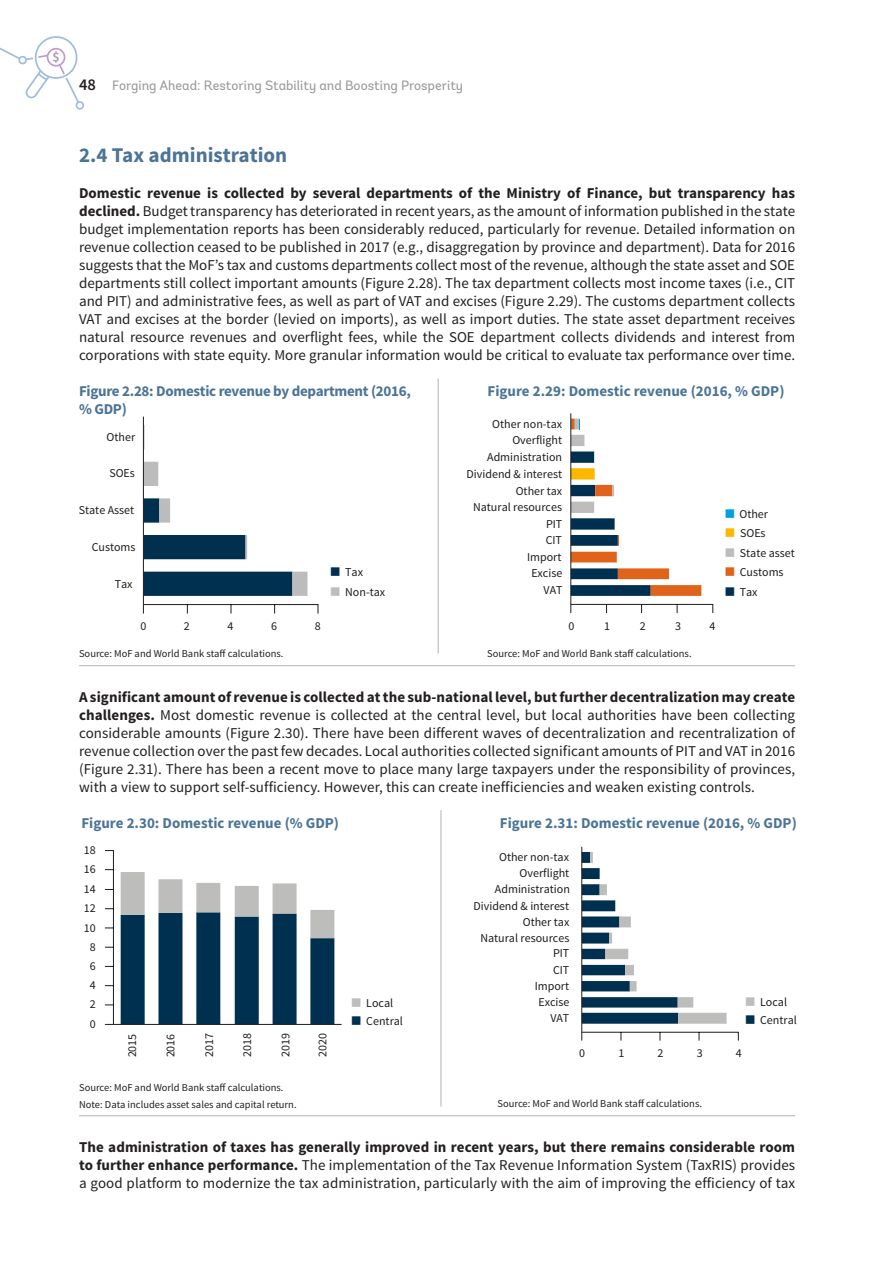
<style>
.page{position:relative;width:893px;height:1263px;background:#fff}
.page>*{position:absolute;margin:0;border:0;box-sizing:border-box;transform-origin:0 0}
.BODY{font:700 21px "Source Sans Pro";color:#4c7496}
.BODY-2{font:15px/18px "Source Sans Pro";letter-spacing:.005em;color:#231f20;text-align:justify}
.TABLE___FIG{font:700 15px "Source Sans Pro";color:#4c7496}
.TABLE___FIG-2{font:700 15px "Source Sans Pro";letter-spacing:-.02em;color:#4c7496}
.t1{font:13.5px "Andes";color:#97999c}
.t2{font:12px "Source Sans Pro";color:#1d1d1b}
.t3{font:10.5px "Source Sans Pro";color:#231f20}
.s1{font-family:"Source Sans Pro";font-weight:600;font-size:16.5px;color:#231f20}
.s2{font-weight:700}
.s3{color:#003050}
.s4{color:#bdbdbc}
.s5{color:#009fe3}
.s6{color:#fbb800}
.s7{color:#df631a}
</style>
<div class="page">
<svg style="left:0;top:36px;width:84px;height:74px"></svg>
<hr style="left:438px;top:379px;width:1px;height:274px;background:#b2b3b7">
<hr style="left:79px;top:665px;width:716px;height:1px;background:#b2b3b7">
<svg style="left:143px;top:604px;width:175px;height:10px"></svg>
<svg style="left:144px;top:425px;width:163px;height:171px"></svg>
<hr style="left:143px;top:417px;width:1px;height:196px;background:#1d1d1b">
<svg style="left:570px;top:604px;width:143px;height:9px"></svg>
<svg style="left:572px;top:419px;width:129px;height:177px"></svg>
<hr style="left:571px;top:413px;width:1px;height:200px;background:#1d1d1b">
<hr style="left:441px;top:810px;width:1px;height:296px;background:#b2b3b7">
<hr style="left:79px;top:1115px;width:716px;height:1px;background:#b2b3b7">
<svg style="left:581px;top:1032px;width:158px;height:9px"></svg>
<svg style="left:582px;top:852px;width:145px;height:172px"></svg>
<hr style="left:581px;top:847px;width:1px;height:193px;background:#1d1d1b">
<svg style="left:105px;top:850px;width:9px;height:174px"></svg>
<svg style="left:121px;top:872px;width:213px;height:152px"></svg>
<hr style="left:105px;top:1024px;width:237px;height:1px;background:#1d1d1b">
<p class="t1" style="left:79px;top:77px;width:386px"><span class="s1">48</span> Forging Ahead: Restoring Stability and Boosting Prosperity</p>
<p class="BODY" style="left:79px;top:142px;width:210px">2.4 Tax administration</p>
<p class="BODY-2" style="left:79px;top:184px;width:718px"><span class="s2">Domestic revenue is collected by several departments of the Ministry of Finance, but transparency has declined.</span> Budget transparency has deteriorated in recent years, as the amount of information published in the state budget implementation reports has been considerably reduced, particularly for revenue. Detailed information on revenue collection ceased to be published in 2017 (e.g., disaggregation by province and department). Data for 2016 suggests that the MoF’s tax and customs departments collect most of the revenue, although the state asset and SOE departments still collect important amounts (Figure 2.28). The tax department collects most income taxes (i.e., CIT and PIT) and administrative fees, as well as part of VAT and excises (Figure 2.29). The customs department collects VAT and excises at the border (levied on imports), as well as import duties. The state asset department receives natural resource revenues and overflight fees, while the SOE department collects dividends and interest from corporations with state equity. More granular information would be critical to evaluate tax performance over time.</p>
<p class="TABLE___FIG-2" style="left:79px;top:381px;width:333px">Figure 2.28: Domestic revenue by department (2016,</p>
<p class="TABLE___FIG" style="left:79px;top:399px;width:49px">% GDP)</p>
<p class="TABLE___FIG" style="left:488px;top:381px;width:298px">Figure 2.29: Domestic revenue (2016, % GDP)</p>
<p class="t2" style="left:107px;top:429px;width:30px">Other</p>
<p class="t2" style="left:109px;top:466px;width:27px">SOEs</p>
<p class="t2" style="left:79px;top:503px;width:57px">State Asset</p>
<p class="t2" style="left:92px;top:539px;width:45px">Customs</p>
<p class="t2" style="left:115px;top:576px;width:19px">Tax</p>
<p class="t2" style="left:140px;top:618px;width:7px">0</p>
<p class="t2" style="left:184px;top:618px;width:7px">2</p>
<p class="t2" style="left:228px;top:618px;width:7px">4</p>
<p class="t2" style="left:271px;top:618px;width:7px">6</p>
<p class="t2" style="left:315px;top:618px;width:7px">8</p>
<p class="t2" style="left:330px;top:565px;width:35px"><span class="s3">■</span> Tax</p>
<p class="t2" style="left:330px;top:584px;width:57px"><span class="s4">■</span> Non-tax</p>
<p class="t2" style="left:492px;top:416px;width:71px">Other non-tax</p>
<p class="t2" style="left:512px;top:433px;width:51px">Overflight</p>
<p class="t2" style="left:487px;top:450px;width:76px">Administration</p>
<p class="t2" style="left:467px;top:466px;width:97px">Dividend &amp; interest</p>
<p class="t2" style="left:516px;top:483px;width:48px">Other tax</p>
<p class="t2" style="left:473px;top:500px;width:91px">Natural resources</p>
<p class="t2" style="left:546px;top:516px;width:18px">PIT</p>
<p class="t2" style="left:546px;top:533px;width:18px">CIT</p>
<p class="t2" style="left:527px;top:549px;width:36px">Import</p>
<p class="t2" style="left:531px;top:566px;width:33px">Excise</p>
<p class="t2" style="left:544px;top:583px;width:20px">VAT</p>
<p class="t2" style="left:569px;top:618px;width:7px">0</p>
<p class="t2" style="left:604px;top:618px;width:7px">1</p>
<p class="t2" style="left:640px;top:618px;width:7px">2</p>
<p class="t2" style="left:675px;top:618px;width:7px">3</p>
<p class="t2" style="left:709px;top:618px;width:7px">4</p>
<p class="t3" style="left:79px;top:647px;width:206px">Source: MoF and World Bank staff calculations.</p>
<p class="t3" style="left:487px;top:647px;width:206px">Source: MoF and World Bank staff calculations.</p>
<p class="t2" style="left:724px;top:506px;width:45px"><span class="s5">■</span> Other</p>
<p class="t2" style="left:724px;top:526px;width:43px"><span class="s6">■</span> SOEs</p>
<p class="t2" style="left:724px;top:545px;width:72px"><span class="s4">■</span> State asset</p>
<p class="t2" style="left:724px;top:565px;width:61px"><span class="s7">■</span> Customs</p>
<p class="t2" style="left:724px;top:584px;width:35px"><span class="s3">■</span> Tax</p>
<p class="BODY-2" style="left:79px;top:688px;width:718px"><span class="s2">A significant amount of revenue is collected at the sub-national level, but further decentralization may create challenges.</span> Most domestic revenue is collected at the central level, but local authorities have been collecting considerable amounts (Figure 2.30). There have been different waves of decentralization and recentralization of revenue collection over the past few decades. Local authorities collected significant amounts of PIT and VAT in 2016 (Figure 2.31). There has been a recent move to place many large taxpayers under the responsibility of provinces, with a view to support self-sufficiency. However, this can create inefficiencies and weaken existing controls.</p>
<p class="TABLE___FIG" style="left:81px;top:813px;width:259px">Figure 2.30: Domestic revenue (% GDP)</p>
<p class="TABLE___FIG" style="left:500px;top:813px;width:298px">Figure 2.31: Domestic revenue (2016, % GDP)</p>
<p class="t2" style="left:84px;top:842px;width:13px">18</p>
<p class="t2" style="left:499px;top:850px;width:71px">Other non-tax</p>
<p class="t2" style="left:84px;top:862px;width:13px">16</p>
<p class="t2" style="left:520px;top:866px;width:51px">Overflight</p>
<p class="t2" style="left:84px;top:882px;width:13px">14</p>
<p class="t2" style="left:495px;top:882px;width:76px">Administration</p>
<p class="t2" style="left:84px;top:901px;width:13px">12</p>
<p class="t2" style="left:473px;top:898px;width:97px">Dividend &amp; interest</p>
<p class="t2" style="left:84px;top:920px;width:13px">10</p>
<p class="t2" style="left:90px;top:940px;width:7px">8</p>
<p class="t2" style="left:523px;top:914px;width:48px">Other tax</p>
<p class="t2" style="left:480px;top:930px;width:91px">Natural resources</p>
<p class="t2" style="left:553px;top:946px;width:18px">PIT</p>
<p class="t2" style="left:90px;top:958px;width:7px">6</p>
<p class="t2" style="left:553px;top:962px;width:18px">CIT</p>
<p class="t2" style="left:90px;top:978px;width:7px">4</p>
<p class="t2" style="left:535px;top:978px;width:36px">Import</p>
<p class="t2" style="left:90px;top:997px;width:7px">2</p>
<p class="t2" style="left:90px;top:1016px;width:7px">0</p>
<p class="t2" style="left:351px;top:995px;width:44px"><span class="s4">■</span> Local</p>
<p class="t2" style="left:351px;top:1013px;width:54px"><span class="s3">■</span> Central</p>
<p class="t2" style="left:538px;top:994px;width:33px">Excise</p>
<p class="t2" style="left:550px;top:1011px;width:20px">VAT</p>
<p class="t2" style="left:745px;top:994px;width:44px"><span class="s4">■</span> Local</p>
<p class="t2" style="left:745px;top:1012px;width:54px"><span class="s3">■</span> Central</p>
<p class="t2" style="left:125px;top:1057px;width:25px;rotate:-90deg">2015</p>
<p class="t2" style="left:163px;top:1057px;width:25px;rotate:-90deg">2016</p>
<p class="t2" style="left:202px;top:1057px;width:25px;rotate:-90deg">2017</p>
<p class="t2" style="left:240px;top:1057px;width:25px;rotate:-90deg">2018</p>
<p class="t2" style="left:278px;top:1057px;width:25px;rotate:-90deg">2019</p>
<p class="t2" style="left:315px;top:1057px;width:25px;rotate:-90deg">2020</p>
<p class="t2" style="left:579px;top:1045px;width:7px">0</p>
<p class="t2" style="left:618px;top:1045px;width:7px">1</p>
<p class="t2" style="left:658px;top:1045px;width:7px">2</p>
<p class="t2" style="left:697px;top:1045px;width:7px">3</p>
<p class="t2" style="left:736px;top:1045px;width:7px">4</p>
<p class="t3" style="left:79px;top:1081px;width:206px">Source: MoF and World Bank staff calculations.</p>
<p class="t3" style="left:79px;top:1098px;width:219px">Note: Data includes asset sales and capital return.</p>
<p class="t3" style="left:497px;top:1097px;width:206px">Source: MoF and World Bank staff calculations.</p>
<p class="BODY-2" style="left:79px;top:1138px;width:718px"><span class="s2">The administration of taxes has generally improved in recent years, but there remains considerable room to further enhance performance.</span> The implementation of the Tax Revenue Information System (TaxRIS) provides a good platform to modernize the tax administration, particularly with the aim of improving the efficiency of tax</p>
</div>
